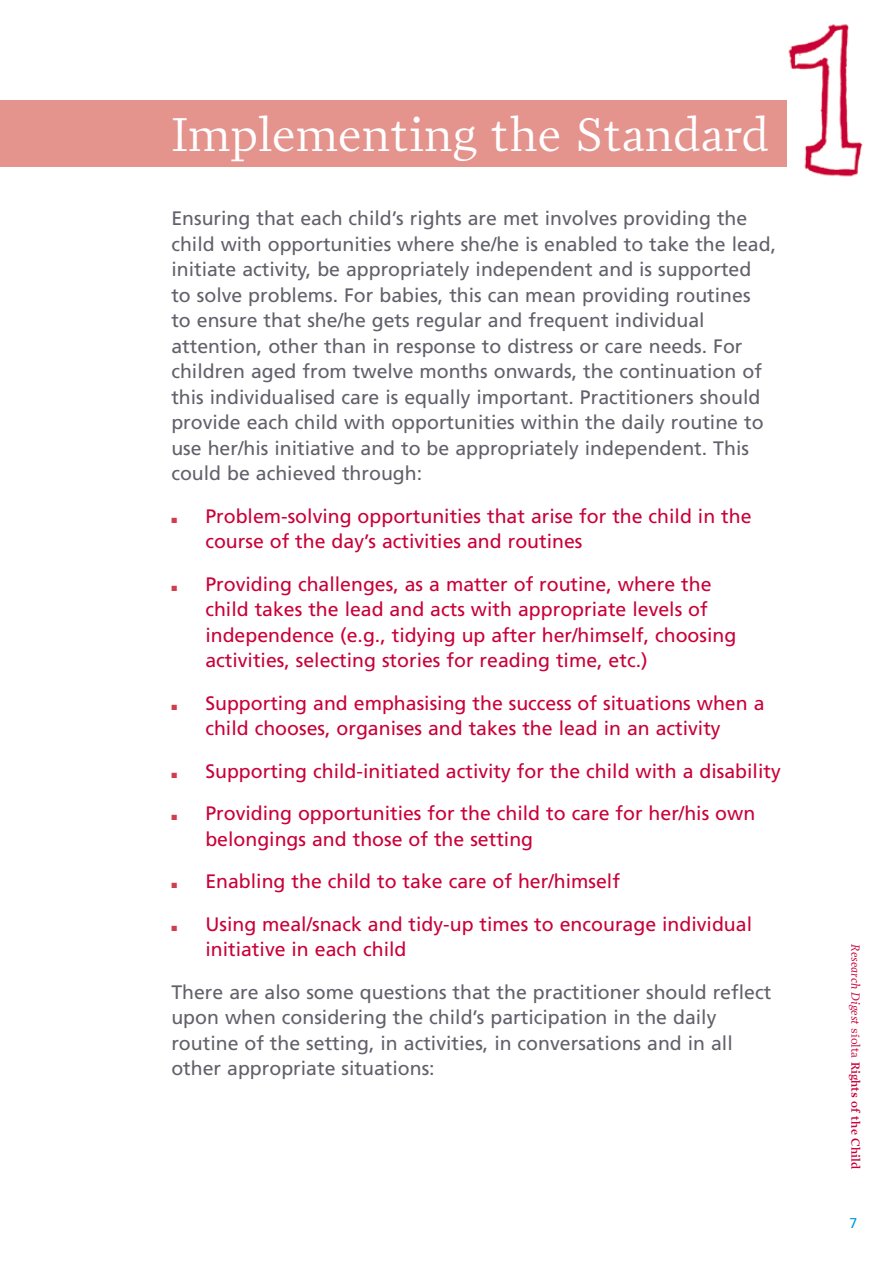
<style>
.page{position:relative;width:893px;height:1263px;background:#fff}
.page>*{position:absolute;margin:0;border:0;box-sizing:border-box;transform-origin:0 0}
.t1{font:48px "Prensa";color:#fff}
.t2{font:19.5px/25.5px "Frutiger";color:#62606a}
.t3{font:19.5px/25.5px "Frutiger";color:#c90039}
.t4{font:600 12px "Prensa";color:#c90039}
.s1{color:#d03e4d}
.s2{font-weight:400;font-style:italic}
.s3{font-weight:400}
</style>
<div class="page">
<img style="left:788px;top:24px;width:75px;height:153px">
<div style="left:0;top:100px;width:786px;height:67px;background:#e4938d"></div>
<h1 class="t1" style="left:171px;top:106px;width:599px">Implementing the Standard</h1>
<p class="t2" style="left:171px;top:206px;width:606px">Ensuring that each child’s rights are met involves providing the child with opportunities where she/he is enabled to take the lead, initiate activity, be appropriately independent and is supported<br>to solve problems. For babies, this can mean providing routines<br>to ensure that she/he gets regular and frequent individual attention, other than in response to distress or care needs. For children aged from twelve months onwards, the continuation of this individualised care is equally important. Practitioners should provide each child with opportunities within the daily routine to use her/his initiative and to be appropriately independent. This could be achieved through:</p>
<p class="t3" style="left:205px;top:503px;width:548px;text-indent:-34px"><span class="s1">■</span> Problem-solving opportunities that arise for the child in the course of the day’s activities and routines</p>
<p class="t3" style="left:205px;top:571px;width:532px;text-indent:-34px"><span class="s1">■</span> Providing challenges, as a matter of routine, where the child takes the lead and acts with appropriate levels of independence (e.g., tidying up after her/himself, choosing activities, selecting stories for reading time, etc.)</p>
<p class="t3" style="left:171px;top:690px;width:595px;text-align:center"><span class="s1">■</span> Supporting and emphasising the success of situations when a child chooses, organises and takes the lead in an activity</p>
<p class="t3" style="left:171px;top:758px;width:611px"><span class="s1">■</span> Supporting child-initiated activity for the child with a disability</p>
<p class="t3" style="left:205px;top:801px;width:551px;text-indent:-34px"><span class="s1">■</span> Providing opportunities for the child to care for her/his own belongings and those of the setting</p>
<p class="t3" style="left:171px;top:869px;width:450px"><span class="s1">■</span> Enabling the child to take care of her/himself</p>
<p class="t3" style="left:205px;top:911px;width:548px;text-indent:-34px"><span class="s1">■</span> Using meal/snack and tidy-up times to encourage individual initiative in each child</p>
<p class="t2" style="left:171px;top:979px;width:601px">There are also some questions that the practitioner should reflect upon when considering the child’s participation in the daily routine of the setting, in activities, in conversations and in all other appropriate situations:</p>
<p class="t4" style="left:863px;top:944px;width:226px;rotate:90deg"><span class="s2">Research Digest</span> <span class="s3">síolta</span> Rights of the Child</p>
</div>
